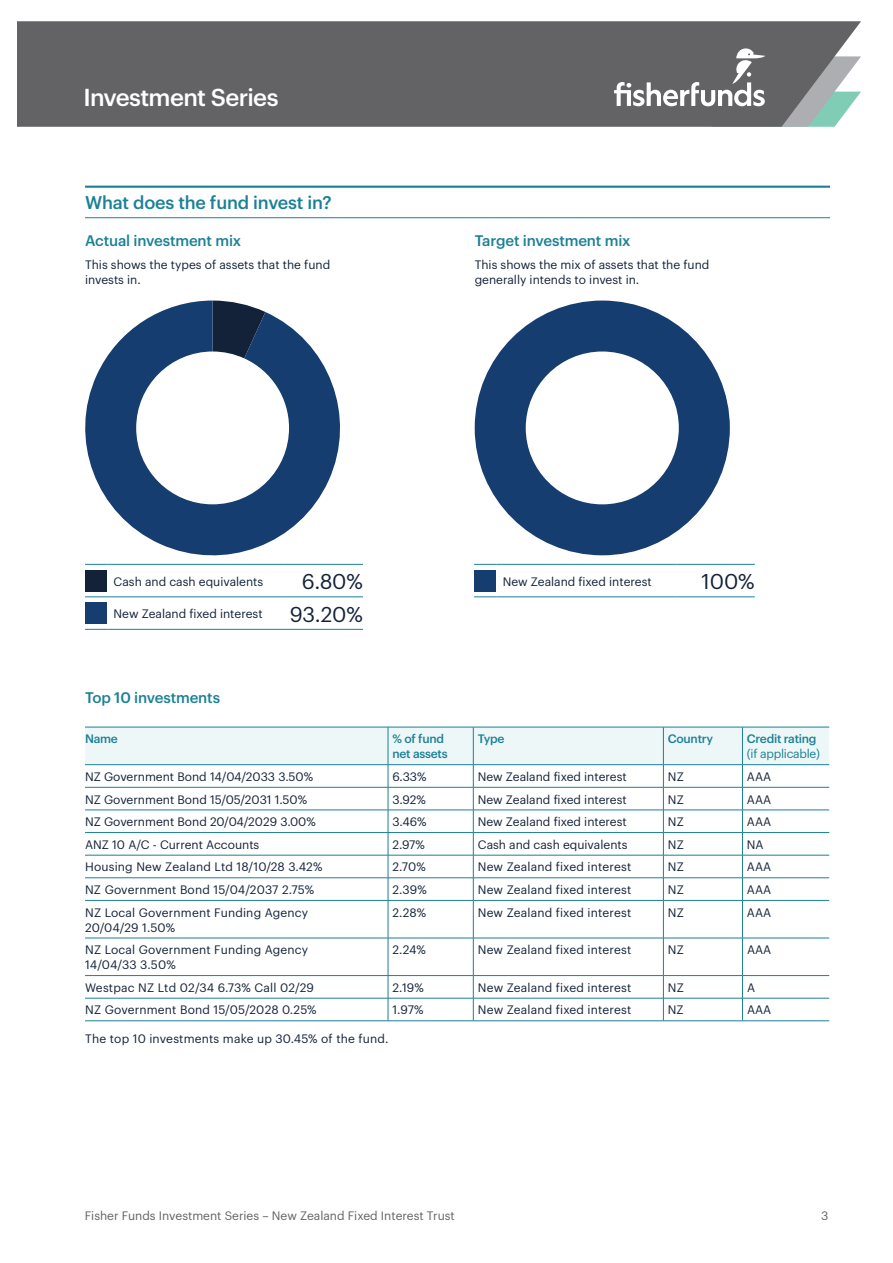
<style>
.page{position:relative;width:893px;height:1263px;background:#fff}
.page>*{position:absolute;margin:0;border:0;box-sizing:border-box;transform-origin:0 0}
.t1{font:500 24px "Graphik";letter-spacing:-.025em;color:#fff}
.t2{font:21px "Graphik";letter-spacing:-.005em;color:#132238}
.t3{font:500 18px "Graphik";letter-spacing:-.01em;color:#1c8095}
.t4{font:500 15px "Graphik";letter-spacing:-.01em;color:#1c8095}
.t5{font:12px/15px "Graphik";color:#132238}
.t6{font:12px "Graphik";color:#636366}
.t7{font:500 12px/15px "Graphik";letter-spacing:-.02em;color:#1c8095}
.t8{font:12px "Graphik";letter-spacing:-.02em;color:#1c8095}
</style>
<div class="page">
<div style="left:17px;top:21px;width:844px;height:106px;background:#636366"></div>
<svg style="left:614px;top:48px;width:247px;height:79px;background:#838788"></svg>
<svg style="left:85px;top:301px;width:273px;height:272px"></svg>
<hr style="left:85px;top:186px;width:745px;height:2px;background:#1c8095">
<hr style="left:85px;top:217px;width:745px;height:1px;background:#1c8095">
<svg style="left:85px;top:597px;width:23px;height:1px"></svg>
<hr style="left:108px;top:597px;width:177px;height:1px;background:#1c8095">
<hr style="left:108px;top:564px;width:177px;height:1px;background:#1c8095">
<hr style="left:285px;top:564px;width:78px;height:1px;background:#1c8095">
<hr style="left:285px;top:597px;width:78px;height:1px;background:#1c8095">
<svg style="left:85px;top:564px;width:23px;height:1px"></svg>
<svg style="left:85px;top:629px;width:23px;height:1px"></svg>
<hr style="left:108px;top:629px;width:177px;height:1px;background:#1c8095">
<hr style="left:285px;top:629px;width:78px;height:1px;background:#1c8095">
<div style="left:85px;top:571px;width:21px;height:21px;background:#132238"></div>
<div style="left:85px;top:603px;width:21px;height:21px;background:#163d6f"></div>
<svg style="left:474px;top:564px;width:23px;height:1px"></svg>
<hr style="left:497px;top:564px;width:180px;height:1px;background:#1c8095">
<hr style="left:677px;top:564px;width:78px;height:1px;background:#1c8095">
<svg style="left:474px;top:597px;width:23px;height:1px"></svg>
<hr style="left:497px;top:597px;width:180px;height:1px;background:#1c8095">
<hr style="left:677px;top:597px;width:78px;height:1px;background:#1c8095">
<div style="left:474px;top:571px;width:21px;height:21px;background:#163d6f"></div>
<svg style="left:475px;top:301px;width:255px;height:254px"></svg>
<hr style="left:85px;top:900px;width:303px;height:1px;background:#1c8095">
<hr style="left:85px;top:938px;width:303px;height:1px;background:#1c8095">
<hr style="left:85px;top:975px;width:303px;height:1px;background:#1c8095">
<hr style="left:85px;top:998px;width:303px;height:1px;background:#1c8095">
<hr style="left:388px;top:900px;width:85px;height:1px;background:#1c8095">
<hr style="left:473px;top:900px;width:190px;height:1px;background:#1c8095">
<hr style="left:663px;top:900px;width:79px;height:1px;background:#1c8095">
<hr style="left:742px;top:900px;width:87px;height:1px;background:#1c8095">
<hr style="left:388px;top:938px;width:85px;height:1px;background:#1c8095">
<hr style="left:473px;top:938px;width:190px;height:1px;background:#1c8095">
<hr style="left:663px;top:938px;width:79px;height:1px;background:#1c8095">
<hr style="left:742px;top:938px;width:87px;height:1px;background:#1c8095">
<hr style="left:388px;top:975px;width:85px;height:1px;background:#1c8095">
<hr style="left:473px;top:975px;width:190px;height:1px;background:#1c8095">
<hr style="left:663px;top:975px;width:79px;height:1px;background:#1c8095">
<hr style="left:742px;top:975px;width:87px;height:1px;background:#1c8095">
<hr style="left:388px;top:998px;width:85px;height:1px;background:#1c8095">
<hr style="left:473px;top:998px;width:190px;height:1px;background:#1c8095">
<hr style="left:663px;top:998px;width:79px;height:1px;background:#1c8095">
<hr style="left:742px;top:998px;width:87px;height:1px;background:#1c8095">
<svg style="left:85px;top:727px;width:744px;height:173px"></svg>
<hr style="left:388px;top:900px;width:1px;height:38px;background:#1c8095">
<hr style="left:473px;top:900px;width:1px;height:38px;background:#1c8095">
<hr style="left:663px;top:900px;width:1px;height:38px;background:#1c8095">
<hr style="left:742px;top:900px;width:1px;height:38px;background:#1c8095">
<hr style="left:388px;top:938px;width:1px;height:37px;background:#1c8095">
<hr style="left:473px;top:938px;width:1px;height:37px;background:#1c8095">
<hr style="left:663px;top:938px;width:1px;height:37px;background:#1c8095">
<hr style="left:742px;top:938px;width:1px;height:37px;background:#1c8095">
<svg style="left:388px;top:976px;width:1px;height:44px"></svg>
<svg style="left:473px;top:976px;width:1px;height:44px"></svg>
<svg style="left:663px;top:976px;width:1px;height:44px"></svg>
<svg style="left:742px;top:976px;width:1px;height:44px"></svg>
<hr style="left:85px;top:1020px;width:303px;height:1px;background:#1c8095">
<hr style="left:388px;top:1020px;width:85px;height:1px;background:#1c8095">
<hr style="left:473px;top:1020px;width:190px;height:1px;background:#1c8095">
<hr style="left:663px;top:1020px;width:79px;height:1px;background:#1c8095">
<hr style="left:742px;top:1020px;width:87px;height:1px;background:#1c8095">
<h1 class="t1" style="left:83px;top:79px;width:197px">Investment Series</h1>
<h3 class="t3" style="left:85px;top:189px;width:248px">What does the fund invest in?</h3>
<p class="t4" style="left:85px;top:229px;width:158px">Actual investment mix</p>
<p class="t5" style="left:85px;top:256px;width:247px">This shows the types of assets that the fund invests in.</p>
<p class="t4" style="left:475px;top:229px;width:157px">Target investment mix</p>
<p class="t5" style="left:475px;top:256px;width:236px">This shows the mix of assets that the fund generally intends to invest in.</p>
<p class="t5" style="left:114px;top:573px;width:151px">Cash and cash equivalents</p>
<h2 class="t2" style="left:302px;top:566px;width:63px">6.80%</h2>
<p class="t5" style="left:114px;top:605px;width:151px">New Zealand fixed interest</p>
<h2 class="t2" style="left:290px;top:598px;width:75px">93.20%</h2>
<p class="t4" style="left:85px;top:686px;width:137px">Top 10 investments</p>
<p class="t5" style="left:503px;top:573px;width:151px">New Zealand fixed interest</p>
<h2 class="t2" style="left:701px;top:566px;width:55px">100%</h2>
<p class="t7" style="left:85px;top:730px;width:34px">Name</p>
<p class="t7" style="left:392px;top:730px;width:57px">% of fund net assets</p>
<p class="t7" style="left:478px;top:730px;width:28px">Type</p>
<p class="t7" style="left:668px;top:730px;width:47px">Country</p>
<p class="t7" style="left:747px;top:730px;width:71px">Credit rating</p>
<p class="t8" style="left:747px;top:745px;width:75px">(if applicable)</p>
<p class="t5" style="left:85px;top:768px;width:230px">NZ Government Bond 14/04/2033 3.50%</p>
<p class="t5" style="left:392px;top:768px;width:35px">6.33%</p>
<p class="t5" style="left:478px;top:768px;width:151px">New Zealand fixed interest</p>
<p class="t5" style="left:668px;top:768px;width:18px">NZ</p>
<p class="t5" style="left:747px;top:768px;width:26px">AAA</p>
<p class="t5" style="left:85px;top:791px;width:224px">NZ Government Bond 15/05/2031 1.50%</p>
<p class="t5" style="left:392px;top:791px;width:35px">3.92%</p>
<p class="t5" style="left:478px;top:791px;width:151px">New Zealand fixed interest</p>
<p class="t5" style="left:668px;top:791px;width:18px">NZ</p>
<p class="t5" style="left:747px;top:791px;width:26px">AAA</p>
<p class="t5" style="left:85px;top:813px;width:232px">NZ Government Bond 20/04/2029 3.00%</p>
<p class="t5" style="left:392px;top:813px;width:36px">3.46%</p>
<p class="t5" style="left:478px;top:813px;width:151px">New Zealand fixed interest</p>
<p class="t5" style="left:668px;top:813px;width:18px">NZ</p>
<p class="t5" style="left:747px;top:813px;width:26px">AAA</p>
<p class="t5" style="left:85px;top:836px;width:176px">ANZ 10 A/C - Current Accounts</p>
<p class="t5" style="left:392px;top:836px;width:34px">2.97%</p>
<p class="t5" style="left:478px;top:836px;width:151px">Cash and cash equivalents</p>
<p class="t5" style="left:668px;top:836px;width:18px">NZ</p>
<p class="t5" style="left:747px;top:836px;width:18px">NA</p>
<p class="t5" style="left:85px;top:858px;width:239px">Housing New Zealand Ltd 18/10/28 3.42%</p>
<p class="t5" style="left:392px;top:858px;width:35px">2.70%</p>
<p class="t5" style="left:478px;top:858px;width:155px">New Zealand fixed interest</p>
<p class="t5" style="left:668px;top:858px;width:18px">NZ</p>
<p class="t5" style="left:747px;top:858px;width:26px">AAA</p>
<p class="t5" style="left:85px;top:881px;width:231px">NZ Government Bond 15/04/2037 2.75%</p>
<p class="t5" style="left:393px;top:881px;width:36px">2.39%</p>
<p class="t5" style="left:478px;top:881px;width:155px">New Zealand fixed interest</p>
<p class="t5" style="left:668px;top:881px;width:18px">NZ</p>
<p class="t5" style="left:747px;top:881px;width:26px">AAA</p>
<p class="t5" style="left:85px;top:904px;width:225px">NZ Local Government Funding Agency<br>20/04/29 1.50%</p>
<p class="t5" style="left:393px;top:904px;width:35px">2.28%</p>
<p class="t5" style="left:478px;top:904px;width:155px">New Zealand fixed interest</p>
<p class="t5" style="left:668px;top:904px;width:18px">NZ</p>
<p class="t5" style="left:747px;top:904px;width:26px">AAA</p>
<p class="t5" style="left:85px;top:941px;width:225px">NZ Local Government Funding Agency<br>14/04/33 3.50%</p>
<p class="t5" style="left:393px;top:941px;width:35px">2.24%</p>
<p class="t5" style="left:478px;top:941px;width:155px">New Zealand fixed interest</p>
<p class="t5" style="left:668px;top:941px;width:18px">NZ</p>
<p class="t5" style="left:747px;top:941px;width:26px">AAA</p>
<p class="t5" style="left:85px;top:979px;width:230px">Westpac NZ Ltd 02/34 6.73% Call 02/29</p>
<p class="t5" style="left:393px;top:979px;width:33px">2.19%</p>
<p class="t5" style="left:478px;top:979px;width:155px">New Zealand fixed interest</p>
<p class="t5" style="left:668px;top:979px;width:18px">NZ</p>
<p class="t5" style="left:747px;top:979px;width:10px">A</p>
<p class="t5" style="left:85px;top:1001px;width:233px">NZ Government Bond 15/05/2028 0.25%</p>
<p class="t5" style="left:393px;top:1001px;width:33px">1.97%</p>
<p class="t5" style="left:478px;top:1001px;width:155px">New Zealand fixed interest</p>
<p class="t5" style="left:668px;top:1001px;width:17px">NZ</p>
<p class="t5" style="left:747px;top:1001px;width:26px">AAA</p>
<p class="t5" style="left:85px;top:1030px;width:305px">The top 10 investments make up 30.45% of the fund.</p>
<p class="t6" style="left:85px;top:1207px;width:371px">Fisher Funds Investment Series – New Zealand Fixed Interest Trust</p>
<p class="t6" style="left:821px;top:1207px;width:9px">3</p>
</div>
